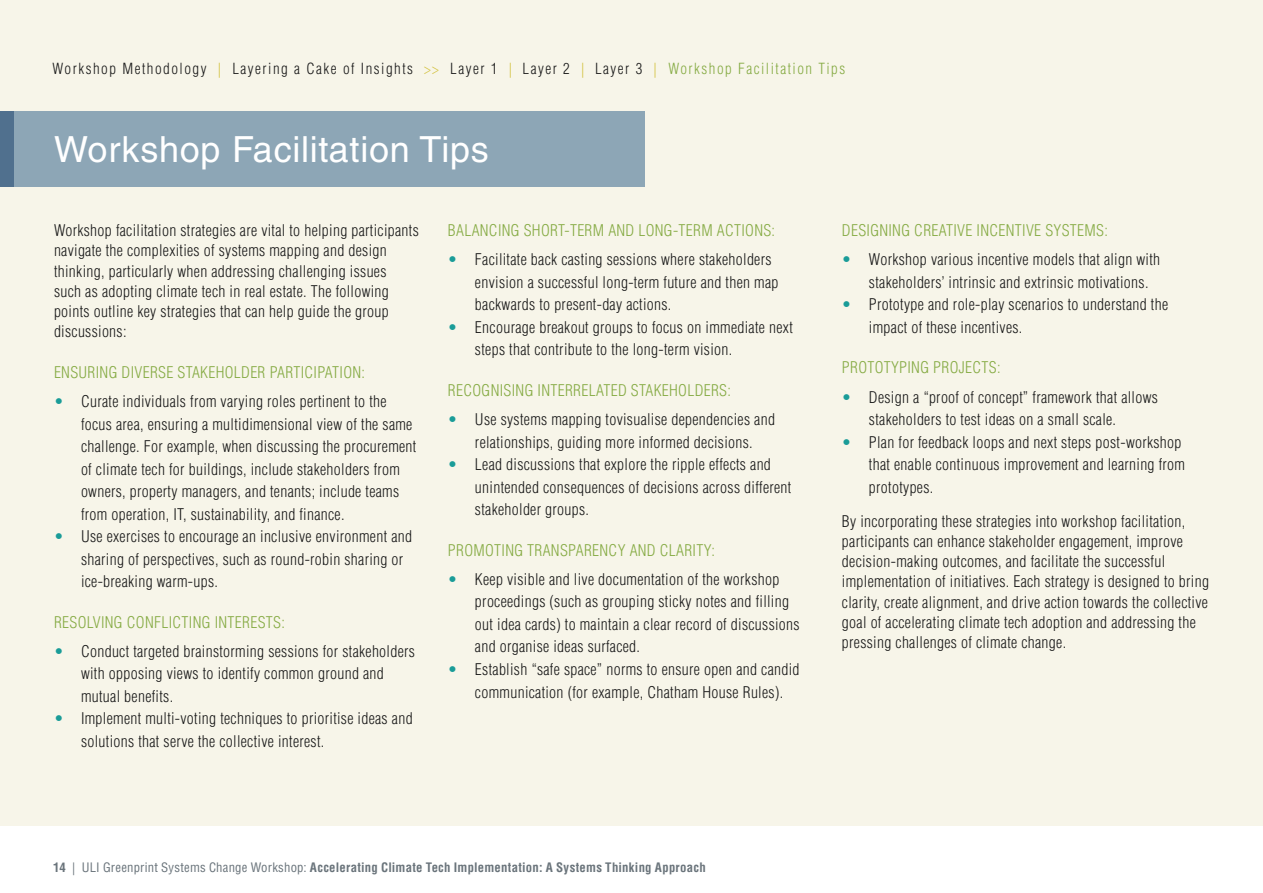
<style>
.page{position:relative;width:1263px;height:893px;background:#fff}
.page>*{position:absolute;margin:0;border:0;box-sizing:border-box;transform-origin:0 0}
.t1{font:36px "Helvetica LT Std";letter-spacing:.02em;color:#fff}
.t2{font:300 condensed 15.75px/22.5px "Helvetica LT Std";letter-spacing:.02em;color:#1a1a1a}
.t3{font:300 condensed 15.75px "Helvetica LT Std";letter-spacing:.02em;color:#86ab44}
.t4{font:300 condensed 15px "Helvetica LT Std";letter-spacing:.1em;color:#1a1a1a}
.t5{font:700 condensed 12.75px "Helvetica LT Std";letter-spacing:.02em;color:#6a747b}
.s1{color:#d3c240}
.s2{color:#86ab44}
.s3{color:#1a9c98}
.s4{font-weight:400}
</style>
<div class="page">
<div style="left:0;top:0;width:1263px;height:826px;background:#f7f5e9"></div>
<div style="left:0;top:111px;width:645px;height:76px;background:#8da6b6"></div>
<div style="left:0;top:111px;width:14px;height:76px;background:#50708e"></div>
<p class="t4" style="left:52px;top:59px;width:794px">Workshop Methodology <span class="s1">|</span> Layering a Cake of Insights <span class="s1">&gt;&gt;</span> Layer 1 <span class="s1">|</span> Layer 2 <span class="s1">|</span> Layer 3 <span class="s1">|</span> <span class="s2">Workshop Facilitation Tips</span></p>
<h1 class="t1" style="left:54px;top:129px;width:436px">Workshop Facilitation Tips</h1>
<p class="t2" style="left:54px;top:220px;width:366px;line-height:20.2px">Workshop facilitation strategies are vital to helping participants navigate the complexities of systems mapping and design thinking, particularly when addressing challenging issues<br>such as adopting climate tech in real estate. The following points outline key strategies that can help guide the group discussions:</p>
<p class="t3" style="left:54px;top:362px;width:313px">ENSURING DIVERSE STAKEHOLDER PARTICIPATION:</p>
<p class="t2" style="left:81px;top:390px;width:337px;text-indent:-27px"><span class="s3">•</span> Curate individuals from varying roles pertinent to the focus area, ensuring a multidimensional view of the same challenge. For example, when discussing the procurement of climate tech for buildings, include stakeholders from owners, property managers, and tenants; include teams from operation, IT, sustainability, and finance.</p>
<p class="t2" style="left:81px;top:525px;width:333px;text-indent:-27px"><span class="s3">•</span> Use exercises to encourage an inclusive environment and sharing of perspectives, such as round-robin sharing or ice-breaking warm-ups.</p>
<p class="t3" style="left:54px;top:612px;width:232px">RESOLVING CONFLICTING INTERESTS:</p>
<p class="t2" style="left:81px;top:640px;width:335px;text-indent:-27px"><span class="s3">•</span> Conduct targeted brainstorming sessions for stakeholders with opposing views to identify common ground and mutual benefits.</p>
<p class="t2" style="left:81px;top:707px;width:333px;text-indent:-27px"><span class="s3">•</span> Implement multi-voting techniques to prioritise ideas and solutions that serve the collective interest.</p>
<p class="t3" style="left:448px;top:221px;width:329px">BALANCING SHORT-TERM AND LONG-TERM ACTIONS:</p>
<p class="t2" style="left:475px;top:248px;width:305px;text-indent:-27px"><span class="s3">•</span> Facilitate back casting sessions where stakeholders envision a successful long-term future and then map backwards to present-day actions.</p>
<p class="t2" style="left:475px;top:316px;width:319px;text-indent:-27px"><span class="s3">•</span> Encourage breakout groups to focus on immediate next steps that contribute to the long-term vision.</p>
<p class="t3" style="left:448px;top:380px;width:284px">RECOGNISING INTERRELATED STAKEHOLDERS:</p>
<p class="t2" style="left:448px;top:408px;width:328px;text-align:center"><span class="s3">•</span> Use systems mapping tovisualise dependencies and relationships, guiding more informed decisions.</p>
<p class="t2" style="left:475px;top:453px;width:318px;text-indent:-27px"><span class="s3">•</span> Lead discussions that explore the ripple effects and unintended consequences of decisions across different stakeholder groups.</p>
<p class="t3" style="left:448px;top:540px;width:268px">PROMOTING TRANSPARENCY AND CLARITY:</p>
<p class="t2" style="left:475px;top:568px;width:326px;text-indent:-27px"><span class="s3">•</span> Keep visible and live documentation of the workshop proceedings (such as grouping sticky notes and filling out idea cards) to maintain a clear record of discussions and organise ideas surfaced.</p>
<p class="t2" style="left:475px;top:658px;width:326px;text-indent:-27px"><span class="s3">•</span> Establish “safe space” norms to ensure open and candid communication (for example, Chatham House Rules).</p>
<p class="t3" style="left:842px;top:221px;width:267px">DESIGNING CREATIVE INCENTIVE SYSTEMS:</p>
<p class="t2" style="left:869px;top:248px;width:293px;text-indent:-27px"><span class="s3">•</span> Workshop various incentive models that align with stakeholders’ intrinsic and extrinsic motivations.</p>
<p class="t2" style="left:869px;top:293px;width:301px;text-indent:-27px"><span class="s3">•</span> Prototype and role-play scenarios to understand the impact of these incentives.</p>
<p class="t3" style="left:842px;top:358px;width:160px">PROTOTYPING PROJECTS:</p>
<p class="t2" style="left:869px;top:386px;width:290px;text-indent:-27px"><span class="s3">•</span> Design a “proof of concept” framework that allows stakeholders to test ideas on a small scale.</p>
<p class="t2" style="left:869px;top:431px;width:318px;text-indent:-27px"><span class="s3">•</span> Plan for feedback loops and next steps post-workshop that enable continuous improvement and learning from prototypes.</p>
<p class="t2" style="left:842px;top:511px;width:368px;line-height:20.2px">By incorporating these strategies into workshop facilitation, participants can enhance stakeholder engagement, improve decision-making outcomes, and facilitate the successful implementation of initiatives. Each strategy is designed to bring clarity, create alignment, and drive action towards the collective goal of accelerating climate tech adoption and addressing the pressing challenges of climate change.</p>
<p class="t5" style="left:53px;top:859px;width:654px">14 <span class="s4">| ULI Greenprint Systems Change Workshop:</span> Accelerating Climate Tech Implementation: A Systems Thinking Approach</p>
</div>
